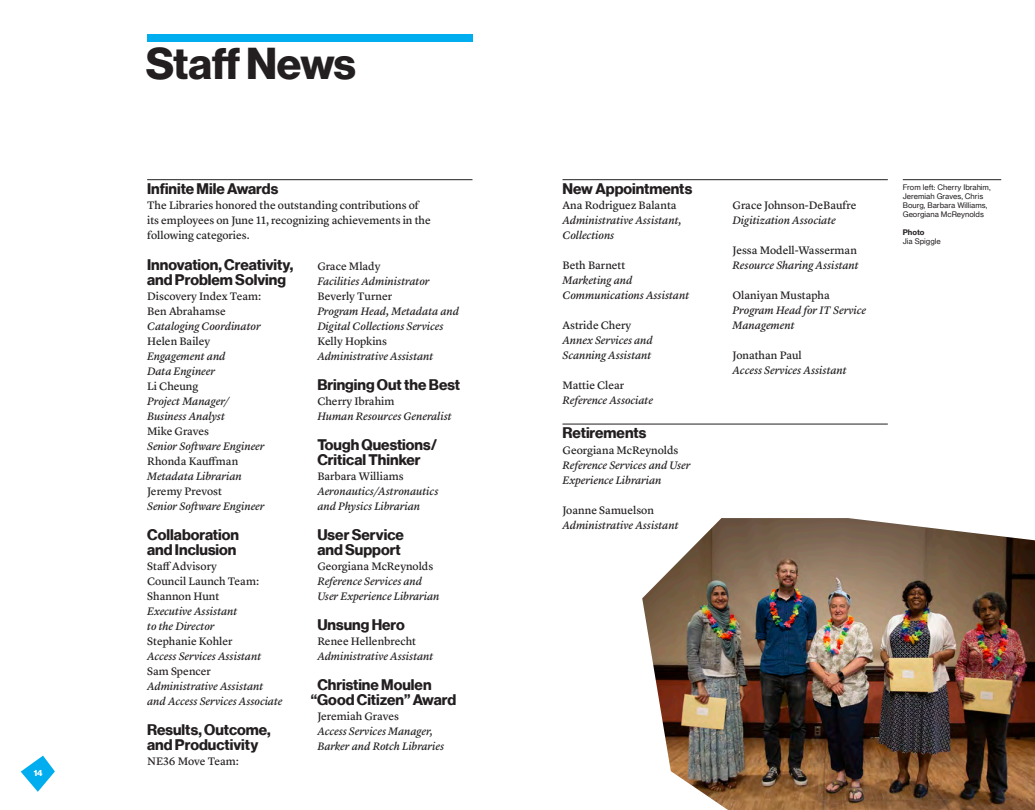
<style>
.page{position:relative;width:1035px;height:810px;background:#fff}
.page>*{position:absolute;margin:0;border:0;box-sizing:border-box;transform-origin:0 0}
.HEADLINE{font:43.75px "N Haas Grotesk DS Std 75 Bd";letter-spacing:-.015em;color:#231f20}
.SUB_HEAD{font:15px/15px "N Haas Grotesk DS Pro 75 Bd";color:#231f20}
.FIRST_PARAGRAPH{font:italic 11.25px/15px "Lyon Text Regular No.2";letter-spacing:-.005em;color:#231f20}
.FIRST_PARAGRAPH-2{font:11.25px/15px "Lyon Text Regular No.2";color:#231f20}
.t1{font:8.75px "N Haas Grotesk DS Std 75 Bd";color:#fff}
.CAPTION_BOLD{font:7.5px/9px "N Haas Grotesk TX Pro 55 Rg";color:#231f20}
.CAPTION_BOLD-2{font:7.5px "N Haas Grotesk TX Pro 75 Bd";color:#231f20}
</style>
<div class="page">
<svg style="left:21px;top:756px;width:34px;height:36px"></svg>
<div style="left:147px;top:34px;width:325px;height:8px;background:#00aeef"></div>
<hr style="left:903px;top:179px;width:98px;height:1px;background:#231f20">
<hr style="left:147px;top:179px;width:325px;height:1px;background:#231f20">
<hr style="left:562px;top:179px;width:326px;height:1px;background:#231f20">
<hr style="left:562px;top:424px;width:326px;height:1px;background:#231f20">
<img style="left:642px;top:518px;width:393px;height:292px">
<p class="t1" style="left:34px;top:768px;width:10px">14</p>
<p class="HEADLINE" style="left:146px;top:38px;width:212px">Staff News</p>
<p class="SUB_HEAD" style="left:147px;top:182px;width:133px">Infinite Mile Awards</p>
<p class="FIRST_PARAGRAPH-2" style="left:147px;top:197px;width:273px">The Libraries honored the outstanding contributions of</p>
<p class="FIRST_PARAGRAPH-2" style="left:147px;top:212px;width:285px">its employees on June 11, recognizing achievements in the following categories.</p>
<p class="SUB_HEAD" style="left:147px;top:257px;width:148px">Innovation, Creativity, and Problem Solving</p>
<p class="FIRST_PARAGRAPH-2" style="left:147px;top:288px;width:116px">Discovery Index Team:</p>
<p class="FIRST_PARAGRAPH-2" style="left:147px;top:303px;width:80px">Ben Abrahamse</p>
<p class="FIRST_PARAGRAPH" style="left:147px;top:318px;width:115px">Cataloging Coordinator</p>
<p class="FIRST_PARAGRAPH-2" style="left:147px;top:333px;width:65px">Helen Bailey</p>
<p class="FIRST_PARAGRAPH" style="left:147px;top:348px;width:80px">Engagement and</p>
<p class="FIRST_PARAGRAPH" style="left:147px;top:363px;width:69px">Data Engineer</p>
<p class="FIRST_PARAGRAPH-2" style="left:147px;top:378px;width:53px">Li Cheung</p>
<p class="FIRST_PARAGRAPH" style="left:147px;top:393px;width:84px">Project Manager/</p>
<p class="FIRST_PARAGRAPH" style="left:147px;top:408px;width:79px">Business Analyst</p>
<p class="FIRST_PARAGRAPH-2" style="left:147px;top:423px;width:63px">Mike Graves</p>
<p class="FIRST_PARAGRAPH" style="left:147px;top:438px;width:119px">Senior Software Engineer</p>
<p class="FIRST_PARAGRAPH-2" style="left:147px;top:453px;width:93px">Rhonda Kauffman</p>
<p class="FIRST_PARAGRAPH" style="left:147px;top:468px;width:96px">Metadata Librarian</p>
<p class="FIRST_PARAGRAPH-2" style="left:147px;top:483px;width:76px">Jeremy Prevost</p>
<p class="FIRST_PARAGRAPH" style="left:147px;top:498px;width:119px">Senior Software Engineer</p>
<p class="SUB_HEAD" style="left:147px;top:527px;width:93px">Collaboration</p>
<p class="SUB_HEAD" style="left:147px;top:542px;width:91px">and Inclusion</p>
<p class="FIRST_PARAGRAPH-2" style="left:147px;top:558px;width:71px">Staff Advisory</p>
<p class="FIRST_PARAGRAPH-2" style="left:147px;top:573px;width:113px">Council Launch Team:</p>
<p class="FIRST_PARAGRAPH-2" style="left:147px;top:588px;width:74px">Shannon Hunt</p>
<p class="FIRST_PARAGRAPH" style="left:147px;top:603px;width:92px">Executive Assistant</p>
<p class="FIRST_PARAGRAPH" style="left:147px;top:618px;width:69px">to the Director</p>
<p class="FIRST_PARAGRAPH-2" style="left:147px;top:633px;width:87px">Stephanie Kohler</p>
<p class="FIRST_PARAGRAPH" style="left:147px;top:648px;width:116px">Access Services Assistant</p>
<p class="FIRST_PARAGRAPH-2" style="left:147px;top:663px;width:65px">Sam Spencer</p>
<p class="FIRST_PARAGRAPH" style="left:147px;top:678px;width:118px">Administrative Assistant</p>
<p class="FIRST_PARAGRAPH" style="left:147px;top:693px;width:137px">and Access Services Associate</p>
<p class="SUB_HEAD" style="left:147px;top:722px;width:125px">Results, Outcome,</p>
<p class="SUB_HEAD" style="left:147px;top:737px;width:113px">and Productivity</p>
<p class="FIRST_PARAGRAPH-2" style="left:147px;top:753px;width:93px">NE36 Move Team:</p>
<p class="FIRST_PARAGRAPH-2" style="left:317px;top:258px;width:65px">Grace Mlady</p>
<p class="FIRST_PARAGRAPH" style="left:317px;top:273px;width:114px">Facilities Administrator</p>
<p class="FIRST_PARAGRAPH-2" style="left:317px;top:288px;width:76px">Beverly Turner</p>
<p class="FIRST_PARAGRAPH" style="left:317px;top:303px;width:143px">Program Head, Metadata and<br>Digital Collections Services</p>
<p class="FIRST_PARAGRAPH-2" style="left:317px;top:333px;width:71px">Kelly Hopkins</p>
<p class="FIRST_PARAGRAPH" style="left:317px;top:348px;width:118px">Administrative Assistant</p>
<p class="SUB_HEAD" style="left:317px;top:377px;width:144px">Bringing Out the Best</p>
<p class="FIRST_PARAGRAPH-2" style="left:317px;top:393px;width:79px">Cherry Ibrahim</p>
<p class="FIRST_PARAGRAPH" style="left:317px;top:408px;width:136px">Human Resources Generalist</p>
<p class="SUB_HEAD" style="left:317px;top:437px;width:121px">Tough Questions/</p>
<p class="SUB_HEAD" style="left:317px;top:452px;width:105px">Critical Thinker</p>
<p class="FIRST_PARAGRAPH-2" style="left:317px;top:468px;width:88px">Barbara Williams</p>
<p class="FIRST_PARAGRAPH" style="left:317px;top:483px;width:123px">Aeronautics/Astronautics</p>
<p class="FIRST_PARAGRAPH" style="left:317px;top:498px;width:104px">and Physics Librarian</p>
<p class="SUB_HEAD" style="left:317px;top:527px;width:88px">User Service</p>
<p class="SUB_HEAD" style="left:317px;top:542px;width:85px">and Support</p>
<p class="FIRST_PARAGRAPH-2" style="left:317px;top:558px;width:117px">Georgiana McReynolds</p>
<p class="FIRST_PARAGRAPH" style="left:317px;top:573px;width:106px">Reference Services and</p>
<p class="FIRST_PARAGRAPH" style="left:317px;top:588px;width:124px">User Experience Librarian</p>
<p class="SUB_HEAD" style="left:317px;top:617px;width:89px">Unsung Hero</p>
<p class="FIRST_PARAGRAPH-2" style="left:317px;top:633px;width:100px">Renee Hellenbrecht</p>
<p class="FIRST_PARAGRAPH" style="left:317px;top:648px;width:118px">Administrative Assistant</p>
<p class="SUB_HEAD" style="left:317px;top:677px;width:116px">Christine Moulen</p>
<p class="SUB_HEAD" style="left:311px;top:692px;width:147px">“Good Citizen” Award</p>
<p class="FIRST_PARAGRAPH-2" style="left:317px;top:708px;width:83px">Jeremiah Graves</p>
<p class="FIRST_PARAGRAPH" style="left:317px;top:723px;width:117px">Access Services Manager,</p>
<p class="FIRST_PARAGRAPH" style="left:317px;top:738px;width:128px">Barker and Rotch Libraries</p>
<p class="SUB_HEAD" style="left:562px;top:181px;width:131px">New Appointments</p>
<p class="FIRST_PARAGRAPH-2" style="left:562px;top:197px;width:116px">Ana Rodriguez Balanta</p>
<p class="FIRST_PARAGRAPH" style="left:562px;top:212px;width:121px">Administrative Assistant,<br>Collections</p>
<p class="FIRST_PARAGRAPH-2" style="left:562px;top:257px;width:64px">Beth Barnett</p>
<p class="FIRST_PARAGRAPH" style="left:562px;top:272px;width:128px">Marketing and<br>Communications Assistant</p>
<p class="FIRST_PARAGRAPH-2" style="left:562px;top:317px;width:70px">Astride Chery</p>
<p class="FIRST_PARAGRAPH" style="left:562px;top:332px;width:92px">Annex Services and<br>Scanning Assistant</p>
<p class="FIRST_PARAGRAPH-2" style="left:562px;top:377px;width:63px">Mattie Clear</p>
<p class="FIRST_PARAGRAPH" style="left:562px;top:392px;width:92px">Reference Associate</p>
<p class="SUB_HEAD" style="left:562px;top:426px;width:85px">Retirements</p>
<p class="FIRST_PARAGRAPH-2" style="left:562px;top:441px;width:117px">Georgiana McReynolds</p>
<p class="FIRST_PARAGRAPH" style="left:562px;top:456px;width:130px">Reference Services and User<br>Experience Librarian</p>
<p class="FIRST_PARAGRAPH-2" style="left:562px;top:501px;width:93px">Joanne Samuelson</p>
<p class="FIRST_PARAGRAPH" style="left:562px;top:516px;width:118px">Administrative Assistant</p>
<p class="FIRST_PARAGRAPH-2" style="left:733px;top:197px;width:125px">Grace Johnson-DeBaufre</p>
<p class="FIRST_PARAGRAPH" style="left:733px;top:212px;width:105px">Digitization Associate</p>
<p class="FIRST_PARAGRAPH-2" style="left:733px;top:242px;width:126px">Jessa Modell-Wasserman</p>
<p class="FIRST_PARAGRAPH" style="left:733px;top:257px;width:128px">Resource Sharing Assistant</p>
<p class="FIRST_PARAGRAPH-2" style="left:733px;top:287px;width:99px">Olaniyan Mustapha</p>
<p class="FIRST_PARAGRAPH" style="left:733px;top:302px;width:135px">Program Head for IT Service<br>Management</p>
<p class="FIRST_PARAGRAPH-2" style="left:733px;top:347px;width:71px">Jonathan Paul</p>
<p class="FIRST_PARAGRAPH" style="left:733px;top:362px;width:116px">Access Services Assistant</p>
<p class="CAPTION_BOLD" style="left:903px;top:182px;width:89px">From left: Cherry Ibrahim,<br>Jeremiah Graves, Chris<br>Bourg, Barbara Williams,<br>Georgiana McReynolds</p>
<p class="CAPTION_BOLD-2" style="left:903px;top:227px;width:23px">Photo</p>
<p class="CAPTION_BOLD" style="left:903px;top:236px;width:40px">Jia Spiggle</p>
</div>
